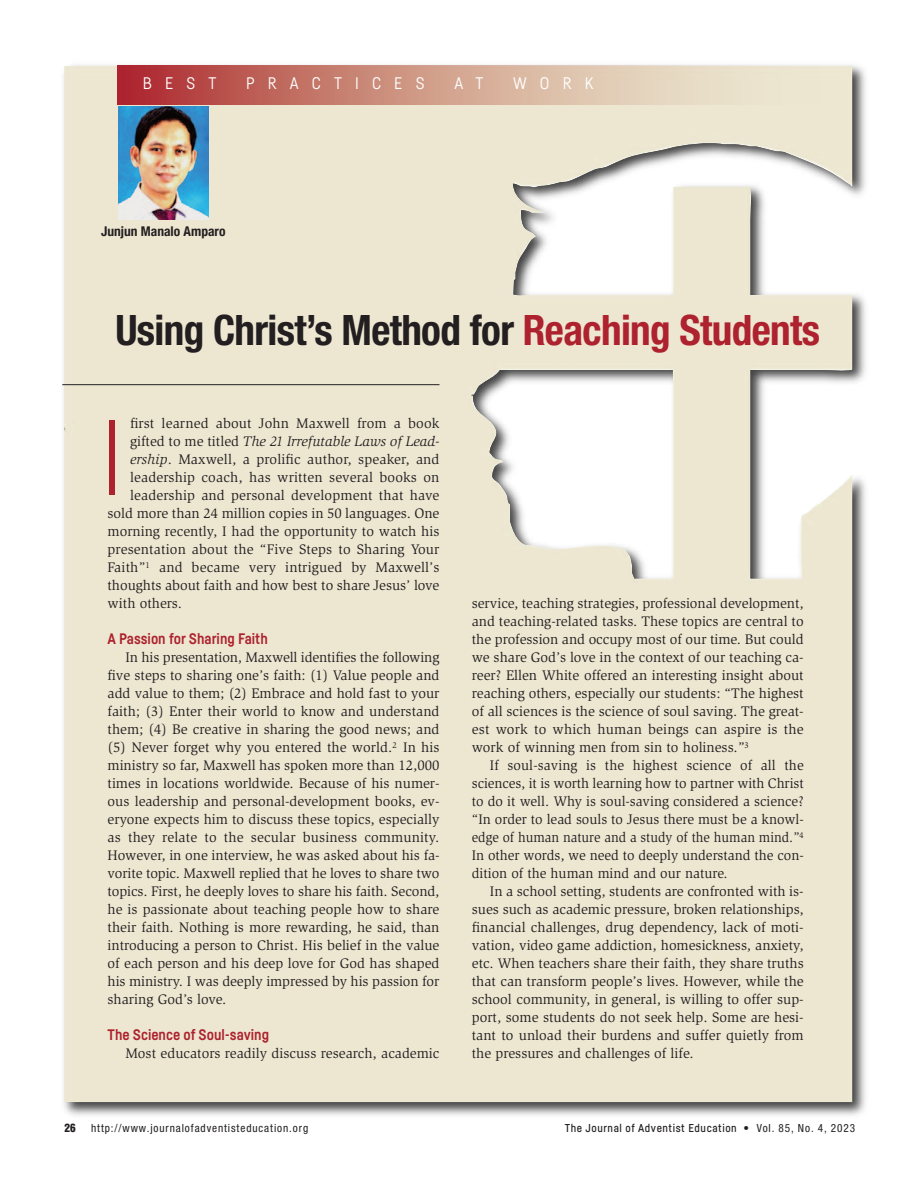
<style>
.page{position:relative;width:918px;height:1188px;background:#fff}
.page>*{position:absolute;margin:0;border:0;box-sizing:border-box;transform-origin:0 0}
.t1{font:300 105px "Fabrikat";color:#ad222e}
.t2{font:700 condensed 42px "Helvetica Neue";letter-spacing:-.015em;color:#231f20}
.t3{font:16.5px "Fabrikat";letter-spacing:.8em;color:#fff}
.t4{font:700 15px "Fabrikat";color:#ad222e}
.t5{font:14.25px/18px "Slimbach Std";color:#231f20;text-align:justify}
.t6{font:italic 14.25px "Slimbach Std";color:#231f20}
.t7{font:700 condensed 13.5px "Helvetica Neue";color:#231f20}
.t8{font:500 11.25px "Fabrikat";letter-spacing:.05em;color:#231f20}
.t9{font:condensed 11.25px "Helvetica Neue";letter-spacing:.08em;color:#231f20}
.t10{font:900 condensed 11.25px "Helvetica";color:#231f20}
.s1{color:#ad222e}
.s2{font-style:normal}
.s3{font-style:italic}
.s4{font-family:"Helvetica Neue";font-weight:400;font-stretch:condensed}
</style>
<div class="page">
<img style="left:62px;top:64px;width:804px;height:1052px">
<img style="left:64px;top:66px;width:788px;height:1036px">
<img style="left:118px;top:106px;width:90px;height:114px">
<svg style="left:118px;top:65px;width:748px;height:39px;background:#d2a091"></svg>
<hr style="left:62px;top:384px;width:377px;height:1px;background:#231f20">
<p class="t3" style="left:143px;top:73px;width:75px">BEST</p>
<p class="t3" style="left:246px;top:73px;width:180px">PRACTICES</p>
<p class="t3" style="left:454px;top:73px;width:31px">A T</p>
<p class="t3" style="left:513px;top:73px;width:82px">WORK</p>
<p class="t7" style="left:101px;top:226px;width:126px">Junjun Manalo Amparo</p>
<p class="t2" style="left:115px;top:315px;width:706px">Using Christ’s Method for <span class="s1">Reaching Students</span></p>
<p class="t5" style="left:130px;top:416px;width:311px">first learned about John Maxwell from a book</p>
<p class="t6" style="left:130px;top:436px;width:311px"><span class="s2">gifted to me titled</span> The 21 Irrefutable Laws of Lead-</p>
<p class="t5" style="left:130px;top:452px;width:311px"><span class="s3">ership</span>. Maxwell, a prolific author, speaker, and</p>
<p class="t5" style="left:130px;top:470px;width:311px">leadership coach, has written several books on</p>
<p class="t5" style="left:130px;top:488px;width:311px">leadership and personal development that have</p>
<p class="t5" style="left:108px;top:506px;width:333px">sold more than 24 million copies in 50 languages. One</p>
<p class="t5" style="left:108px;top:524px;width:333px">morning recently, I had the opportunity to watch his</p>
<p class="t5" style="left:108px;top:542px;width:333px">presentation about the “Five Steps to Sharing Your</p>
<p class="t5" style="left:108px;top:560px;width:333px">Faith”<sup>1</sup> and became very intrigued by Maxwell’s</p>
<p class="t5" style="left:108px;top:578px;width:333px">thoughts about faith and how best to share Jesus’ love</p>
<p class="t5" style="left:108px;top:596px;width:76px">with others.</p>
<p class="t4" style="left:108px;top:634px;width:162px">A Passion for Sharing Faith</p>
<p class="t5" style="left:108px;top:650px;width:333px;text-indent:18px">In his presentation, Maxwell identifies the following five steps to sharing one’s faith: (1) Value people and add value to them; (2) Embrace and hold fast to your faith; (3) Enter their world to know and understand them; (4) Be creative in sharing the good news; and (5) Never forget why you entered the world.<sup>2</sup> In his ministry so far, Maxwell has spoken more than 12,000 times in locations worldwide. Because of his numer&shy;ous leadership and personal-development books, ev&shy;eryone expects him to discuss these topics, especially as they relate to the secular business community.<br>How ever, in one interview, he was asked about his fa&shy;vorite topic. Maxwell replied that he loves to share two topics. First, he deeply loves to share his faith. Second, he is passionate about teaching people how to share their faith. Nothing is more rewarding, he said, than introducing a person to Christ. His belief in the value of each person and his deep love for God has shaped his ministry. I was deeply impressed by his passion for sharing God’s love.</p>
<p class="t4" style="left:108px;top:1030px;width:163px">The Science of Soul-saving</p>
<p class="t5" style="left:126px;top:1046px;width:315px">Most educators readily discuss research, academic</p>
<p class="t1" style="left:101px;top:397px;width:24px">I</p>
<p class="t5" style="left:472px;top:596px;width:333px">service, teaching strategies, professional development, and teaching-related tasks. These topics are central to the profession and occupy most of our time. But could we share God’s love in the context of our teaching ca&shy;reer? Ellen White offered an interesting insight about reaching others, especially our students: “The highest of all sciences is the science of soul saving. The great&shy;est work to which human beings can aspire is the work of winning men from sin to holiness.”<sup>3</sup></p>
<p class="t5" style="left:472px;top:758px;width:333px;text-indent:18px">If soul-saving is the highest science of all the sciences, it is worth learning how to partner with Christ to do it well. Why is soul-saving considered a science? “In order to lead souls to Jesus there must be a knowl&shy;edge of human nature and a study of the human mind.”<sup>4<br></sup>In other words, we need to deeply understand the con&shy;dition of the human mind and our nature.</p>
<p class="t5" style="left:472px;top:884px;width:333px;text-indent:18px">In a school setting, students are confronted with is&shy;sues such as academic pressure, broken relationships, financial challenges, drug dependency, lack of moti&shy;vation, video game addiction, homesickness, anxiety, etc. When teachers share their faith, they share truths that can transform people’s lives. However, while the school community, in general, is willing to offer sup&shy;port, some students do not seek help. Some are hesi&shy;tant to unload their burdens and suffer quietly from the pressures and challenges of life.</p>
<p class="t10" style="left:65px;top:1123px;width:13px">26</p>
<p class="t9" style="left:91px;top:1124px;width:219px">http://www.journalofadventisteducation.org</p>
<p class="t8" style="left:565px;top:1124px;width:292px">The Journal of Adventist Education <span class="s4">• Vol. 85, No. 4, 2023</span></p>
</div>
